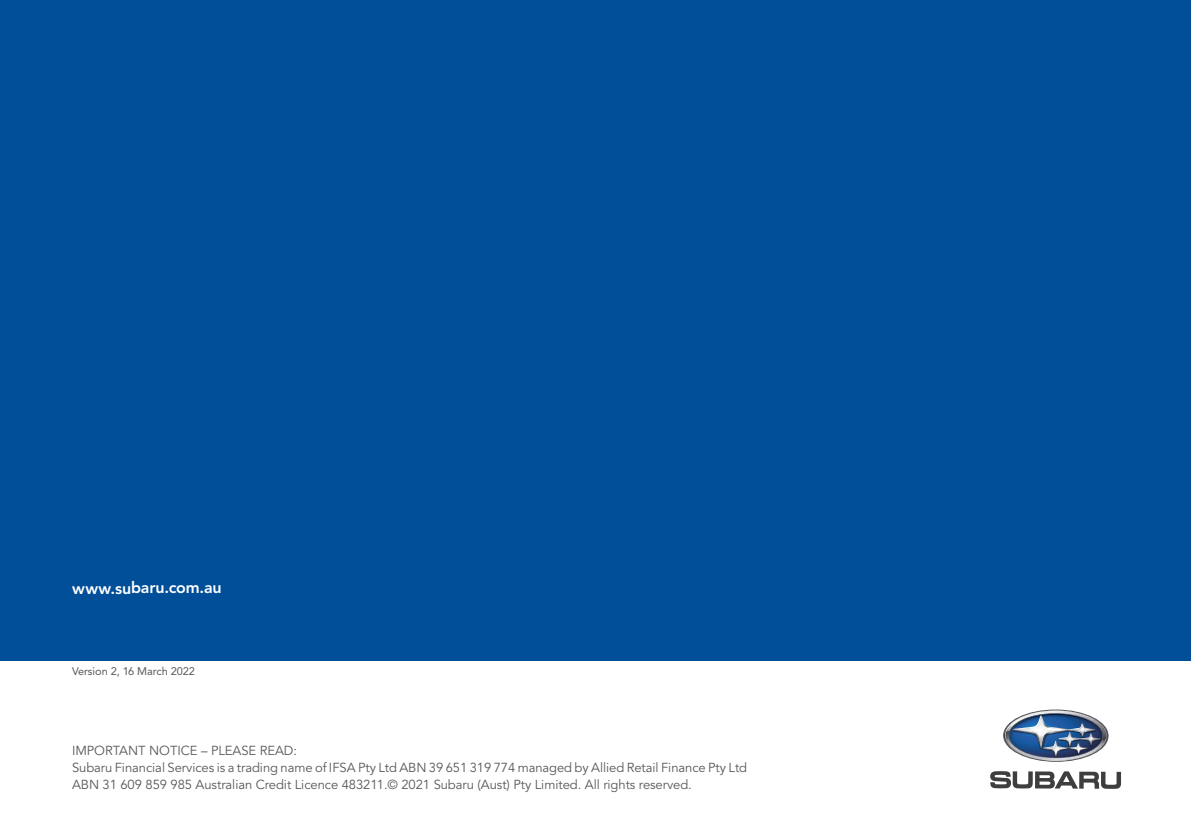
<style>
.page{position:relative;width:1191px;height:840px;background:#fff}
.page>*{position:absolute;margin:0;border:0;box-sizing:border-box;transform-origin:0 0}
.t1{font:800 16px "Avenir LT Std";letter-spacing:-.015em;color:#fff}
.t2{font:13px/17px "Avenir LT Std";letter-spacing:-.005em;color:#57585a}
.t3{font:11px "Avenir LT Std";letter-spacing:-.005em;color:#57585a}
</style>
<div class="page">
<div style="left:0;top:0;width:1191px;height:659px;background:#014e99"></div>
<svg style="left:990px;top:771px;width:131px;height:17px"></svg>
<svg style="left:1003px;top:709px;width:105px;height:51px"></svg>
<p class="t1" style="left:72px;top:578px;width:151px">www.subaru.com.au</p>
<p class="t3" style="left:72px;top:664px;width:125px">Version 2, 16 March 2022</p>
<p class="t2" style="left:72px;top:741px;width:226px">IMPORTANT NOTICE – PLEASE READ:</p>
<p class="t2" style="left:72px;top:758px;width:676px">Subaru Financial Services is a trading name of IFSA Pty Ltd ABN 39 651 319 774 managed by Allied Retail Finance Pty Ltd<br>ABN 31 609 859 985 Australian Credit Licence 483211.© 2021 Subaru (Aust) Pty Limited. All rights reserved.</p>
</div>
